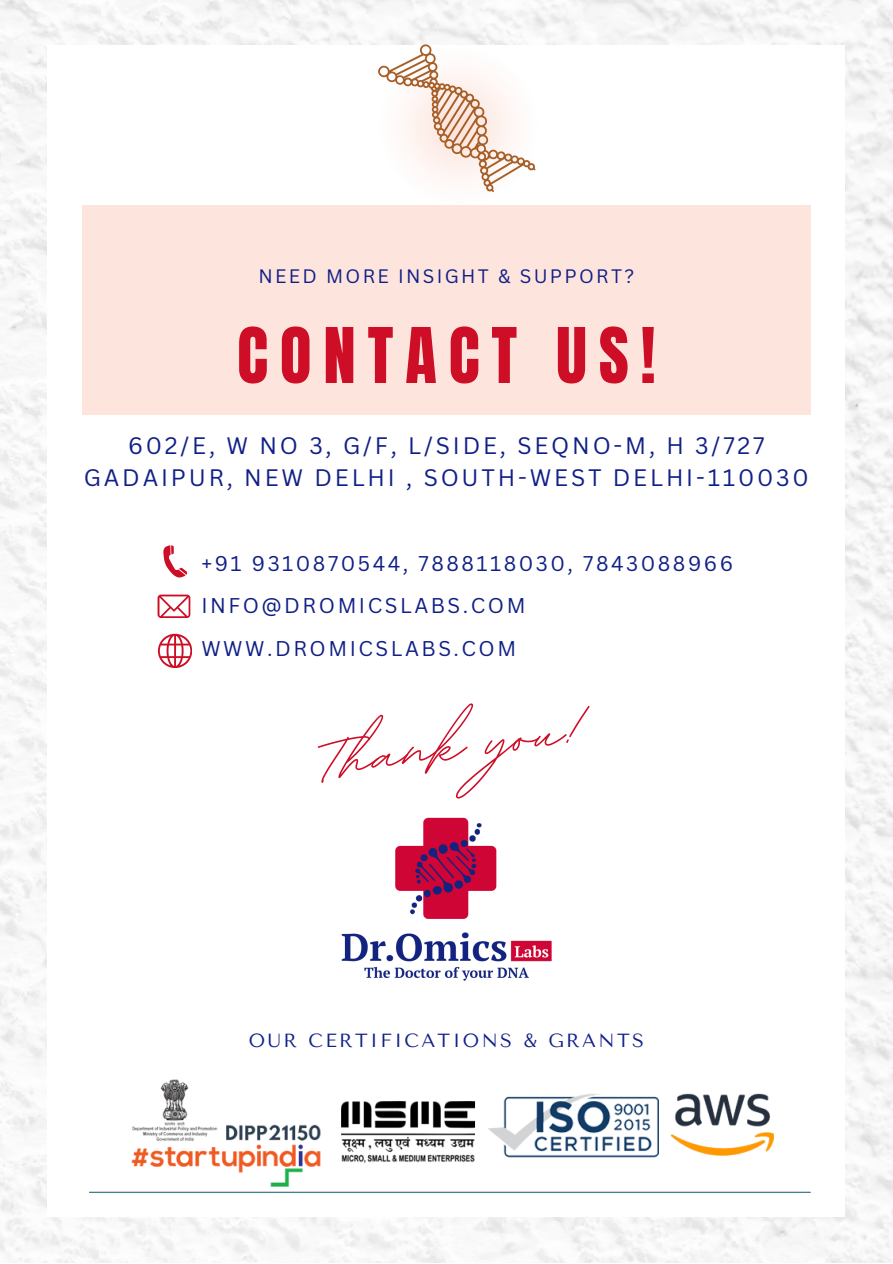
<style>
.page{position:relative;width:893px;height:1264px;background:#fff}
.page>*{position:absolute;margin:0;border:0;box-sizing:border-box;transform-origin:0 0}
.t1{font:700 100.8px "BD Script";color:#ce0d26}
.t2{font:65.1px "Anton";letter-spacing:.18em;color:#ce0d26}
.t3{font:23.25px/31.5px "Canva Sans";letter-spacing:.12em;color:#112087;text-align:center}
.t4{font:20.85px "Canva Sans";letter-spacing:.12em;color:#112087}
.t5{font:18.9px "Canva Sans";letter-spacing:.12em;color:#112087}
.t6{font:18.9px "Tenor Sans";letter-spacing:.125em;color:#112087}
</style>
<div class="page">
<div style="left:82px;top:205px;width:728px;height:210px;background:#fde5dd"></div>
<svg style="left:376px;top:33px;width:163px;height:159px"></svg>
<hr style="left:89px;top:1191px;width:721px;height:1px;background:#30869b">
<img style="left:119px;top:1079px;width:654px;height:183px">
<img style="left:341px;top:817px;width:211px;height:164px">
<svg style="left:163px;top:545px;width:24px;height:32px"></svg>
<svg style="left:157px;top:594px;width:33px;height:24px"></svg>
<svg style="left:158px;top:633px;width:34px;height:34px"></svg>
<p class="t5" style="left:258px;top:263px;width:377px">NEED MORE INSIGHT &amp; SUPPORT?</p>
<p class="t2" style="left:237px;top:309px;width:420px">CONTACT US!</p>
<p class="t3" style="left:84px;top:429px;width:726px">602/E, W NO 3, G/F, L/SIDE, SEQNO-M, H 3/727<br>GADAIPUR, NEW DELHI , SOUTH-WEST DELHI-110030</p>
<p class="t4" style="left:201px;top:548px;width:533px">+91 9310870544, 7888118030, 7843088966</p>
<p class="t4" style="left:201px;top:591px;width:325px">INFO@DROMICSLABS.COM</p>
<p class="t4" style="left:201px;top:634px;width:316px">WWW.DROMICSLABS.COM</p>
<p class="t1" style="left:308px;top:695px;width:264px;rotate:-7deg">Thank you!</p>
<p class="t6" style="left:249px;top:1029px;width:397px">OUR CERTIFICATIONS &amp; GRANTS</p>
</div>
